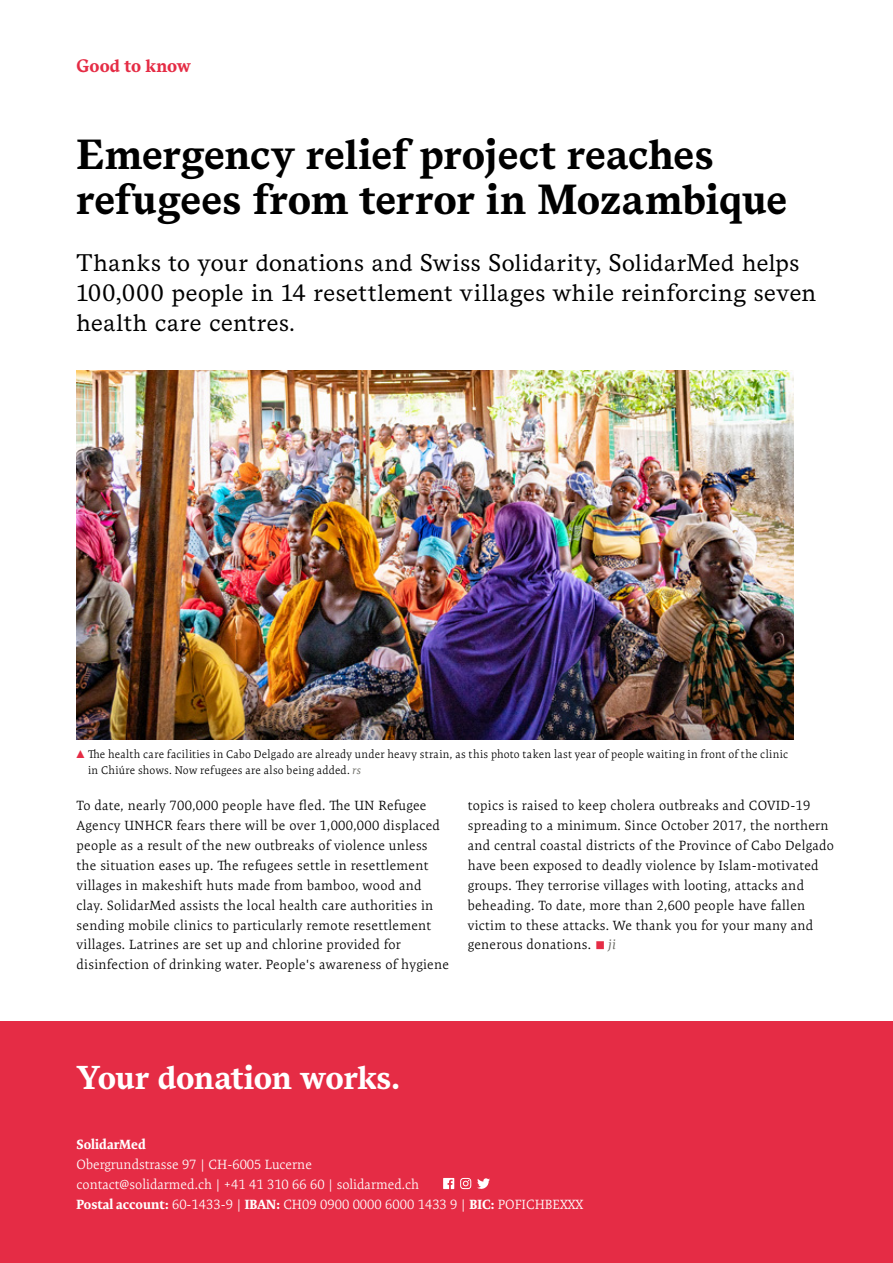
<style>
.page{position:relative;width:893px;height:1263px;background:#fff}
.page>*{position:absolute;margin:0;border:0;box-sizing:border-box;transform-origin:0 0}
.t1{font:700 42px/45px "Messina Serif";letter-spacing:-.005em;color:#000}
.t2{font:700 33px "Messina Serif";letter-spacing:-.01em;color:#fff}
.t3{font:24px/30px "Messina Serif";letter-spacing:.025em;color:#000}
.t4{font:700 18px "Messina Serif";letter-spacing:-.005em;color:#e52c45}
.t5{font:300 13.5px/20px "Expo Serif Pro";letter-spacing:.02em;color:#000}
.t6{font:300 13.5px/20px "Expo Serif Pro";color:#fff}
.t7{font:700 13.5px "Expo Serif Pro";color:#fff}
.t8{font:300 11.25px/16.5px "Expo Serif Pro";letter-spacing:.02em;color:#000}
.s1{font-family:"Andale Mono";font-weight:400;font-size:13.5px;color:#e52c45}
.s2{font-weight:400;font-style:italic;color:#6c6c66}
.s3{font-family:"Minion Pro";font-weight:400;font-size:27px;color:#e52c45}
.s4{font-weight:700}
</style>
<div class="page">
<div style="left:0;top:1022px;width:893px;height:241px;background:#e52c45"></div>
<svg style="left:443px;top:1178px;width:11px;height:11px"></svg>
<svg style="left:460px;top:1178px;width:11px;height:11px"></svg>
<svg style="left:477px;top:1178px;width:13px;height:11px"></svg>
<img style="left:77px;top:371px;width:717px;height:369px">
<h3 class="t4" style="left:77px;top:52px;width:116px">Good to know</h3>
<h1 class="t1" style="left:77px;top:132px;width:712px">Emergency relief project reaches refugees from terror in Mozambique</h1>
<h3 class="t3" style="left:77px;top:247px;width:741px">Thanks to your donations and Swiss Solidarity, SolidarMed helps<br>100,000 people in 14 resettlement villages while reinforcing seven health care centres.</h3>
<p class="t8" style="left:88px;top:746px;width:702px;text-indent:-11px"><span class="s1">▲</span> The health care facilities in Cabo Delgado are already under heavy strain, as this photo taken last year of people waiting in front of the clinic in Chiúre shows. Now refugees are also being added. <span class="s2">rs</span></p>
<p class="t5" style="left:77px;top:795px;width:374px">To date, nearly 700,000 people have fled. The UN Refugee Agency UNHCR fears there will be over 1,000,000 displaced people as a result of the new outbreaks of violence unless the situation eases up. The refugees settle in resettlement villages in makeshift huts made from bamboo, wood and clay. SolidarMed assists the local health care authorities in sending mobile clinics to particularly remote resettlement villages. Latrines are set up and chlorine provided for disinfection of drinking water. People's awareness of hygiene</p>
<p class="t5" style="left:468px;top:795px;width:368px">topics is raised to keep cholera outbreaks and COVID-19 spreading to a minimum. Since October 2017, the northern and central coastal districts of the Province of Cabo Delgado have been exposed to deadly violence by Islam-motivated groups. They terrorise villages with looting, attacks and beheading. To date, more than 2,600 people have fallen victim to these attacks. We thank you for your many and generous donations. <span class="s3">■</span> <span class="s2">ji</span></p>
<h2 class="t2" style="left:77px;top:1053px;width:325px">Your donation works.</h2>
<p class="t7" style="left:77px;top:1136px;width:71px">SolidarMed</p>
<p class="t6" style="left:77px;top:1154px;width:508px">Obergrundstrasse 97 | CH-6005 Lucerne<br>contact@solidarmed.ch | +41 41 310 66 60 | solidarmed.ch<br><span class="s4">Postal account:</span> 60-1433-9 | <span class="s4">IBAN:</span> CH09 0900 0000 6000 1433 9 | <span class="s4">BIC:</span> POFICHBEXXX</p>
</div>
